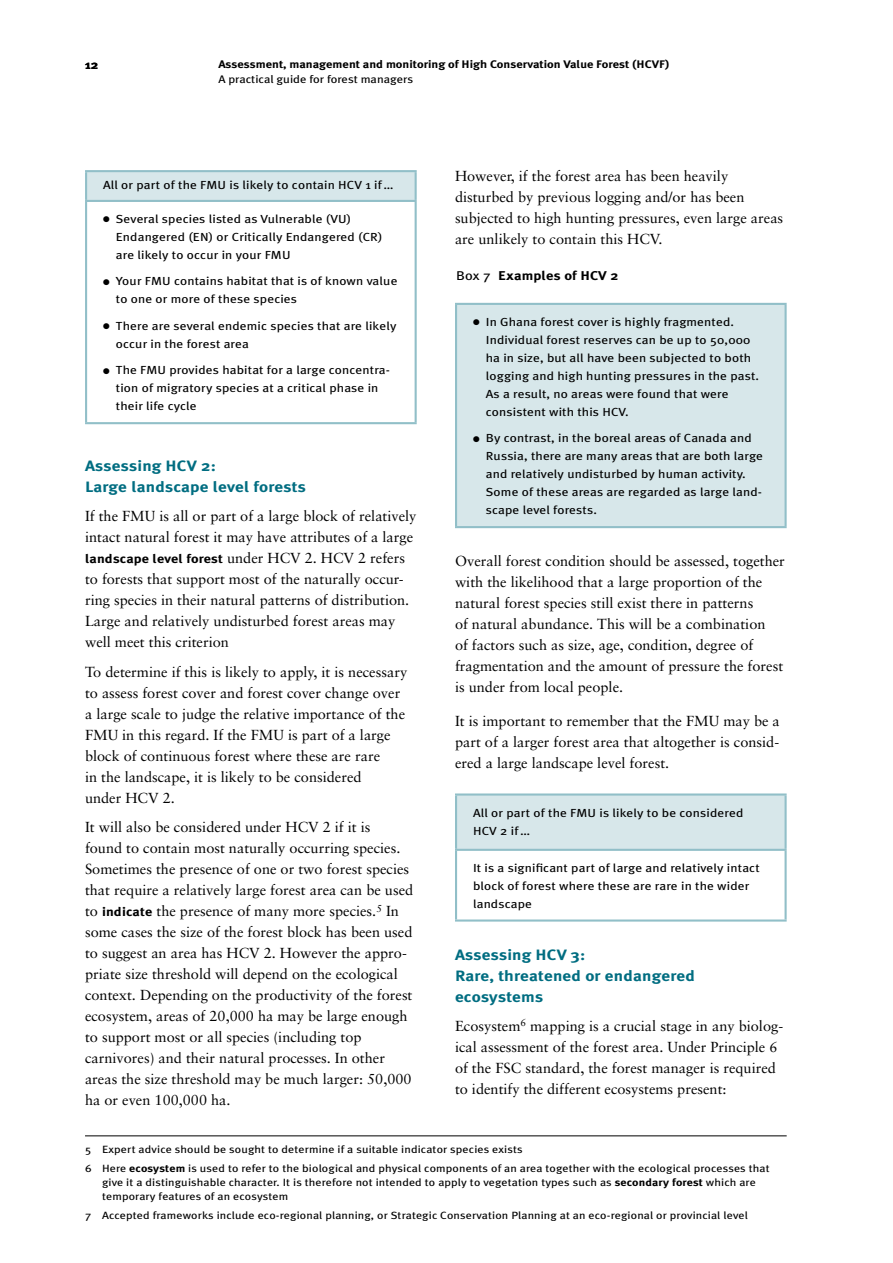
<style>
.page{position:relative;width:893px;height:1263px;background:#fff}
.page>*{position:absolute;margin:0;border:0;box-sizing:border-box;transform-origin:0 0}
.t1{font:700 15px/21px "Meta Plus";letter-spacing:.01em;color:#006d81;scale:1.15 1}
.t2{font:14.55px/21px "Sabon";color:#000}
.t3{font:700 12.75px "Meta Plus";letter-spacing:.01em;color:#000;scale:1.15 1}
.t4{font:700 12.45px "Meta Plus";letter-spacing:.01em;color:#000;scale:1.15 1}
.t5{font:700 12px "Meta Plus";color:#000;scale:1.15 1}
.t6{font:11.7px/18px "Meta Plus";letter-spacing:.01em;color:#000;scale:1.15 1}
.t7{font:700 10.95px "Meta Plus";color:#000;scale:1.15 1}
.t8{font:10.95px "Meta Plus";color:#000;scale:1.15 1}
.t9{font:10.5px/18.5px "Meta Plus";letter-spacing:.01em;color:#000;scale:1.15 1}
.s1{font-family:"Sabon";font-weight:400;font-size:14.55px}
.s2{font-family:"Meta Plus";font-weight:700;font-size:12.45px}
.s3{font-weight:400}
.s4{font-weight:700}
</style>
<div class="page">
<div style="left:86px;top:171px;width:330px;height:30px;background:#d7e7ea"></div>
<hr style="left:85px;top:170px;width:332px;height:2px;background:#91bfc8">
<hr style="left:85px;top:172px;width:2px;height:28px;background:#91bfc8">
<hr style="left:415px;top:172px;width:2px;height:28px;background:#91bfc8">
<hr style="left:85px;top:200px;width:332px;height:2px;background:#91bfc8">
<hr style="left:85px;top:202px;width:2px;height:220px;background:#91bfc8">
<hr style="left:415px;top:202px;width:2px;height:220px;background:#91bfc8">
<hr style="left:85px;top:422px;width:332px;height:2px;background:#91bfc8">
<div style="left:456px;top:304px;width:330px;height:223px;background:#d7e7ea"></div>
<hr style="left:455px;top:303px;width:332px;height:2px;background:#91bfc8">
<hr style="left:455px;top:305px;width:2px;height:221px;background:#91bfc8">
<hr style="left:784px;top:305px;width:3px;height:221px;background:#91bfc8">
<hr style="left:455px;top:526px;width:332px;height:2px;background:#91bfc8">
<div style="left:456px;top:794px;width:330px;height:56px;background:#d7e7ea"></div>
<hr style="left:455px;top:793px;width:332px;height:2px;background:#91bfc8">
<hr style="left:455px;top:795px;width:2px;height:54px;background:#91bfc8">
<hr style="left:784px;top:795px;width:3px;height:54px;background:#91bfc8">
<hr style="left:455px;top:849px;width:332px;height:2px;background:#91bfc8">
<hr style="left:455px;top:851px;width:2px;height:68px;background:#91bfc8">
<hr style="left:784px;top:851px;width:3px;height:68px;background:#91bfc8">
<hr style="left:455px;top:919px;width:332px;height:2px;background:#91bfc8">
<hr style="left:85px;top:1135px;width:702px;height:1px;background:#000">
<p class="t5" style="left:85px;top:58px;width:13px">12</p>
<p class="t7" style="left:218px;top:58px;width:394px">Assessment, management and monitoring of High Conservation Value Forest (HCVF)</p>
<p class="t8" style="left:218px;top:73px;width:171px">A practical guide for forest managers</p>
<p class="t6" style="left:103px;top:176px;width:254px">All or part of the FMU is likely to contain HCV 1 if …</p>
<p class="t6" style="left:116px;top:210px;width:233px;text-indent:-13px">● Several species listed as Vulnerable (VU)<br>Endangered (EN) or Critically Endangered (CR) are likely to occur in your FMU</p>
<p class="t6" style="left:116px;top:272px;width:246px;text-indent:-13px">● Your FMU contains habitat that is of known value to one or more of these species</p>
<p class="t6" style="left:116px;top:317px;width:246px;text-indent:-13px">● There are several endemic species that are likely occur in the forest area</p>
<p class="t6" style="left:116px;top:361px;width:240px;text-indent:-13px">● The FMU provides habitat for a large concentra&shy;tion of migratory species at a critical phase in their life cycle</p>
<p class="t1" style="left:85px;top:455px;width:193px">Assessing HCV 2:<br>Large landscape level forests</p>
<p class="t2" style="left:85px;top:505px;width:333px">If the FMU is all or part of a large block of relatively intact natural forest it may have attributes of a large</p>
<p class="t4" style="left:85px;top:552px;width:280px">landscape level forest <span class="s1">under HCV 2. HCV 2 refers</span></p>
<p class="t2" style="left:85px;top:568px;width:326px">to forests that support most of the naturally occur&shy;ring species in their natural patterns of distribution.<br>Large and relatively undisturbed forest areas may well meet this criterion</p>
<p class="t2" style="left:85px;top:661px;width:324px">To determine if this is likely to apply, it is necessary to assess forest cover and forest cover change over a large scale to judge the relative importance of the FMU in this regard. If the FMU is part of a large block of continuous forest where these are rare<br>in the landscape, it is likely to be considered<br>under HCV 2.</p>
<p class="t2" style="left:85px;top:816px;width:330px">It will also be considered under HCV 2 if it is<br>found to contain most naturally occurring species.<br>Sometimes the presence of one or two forest species that require a relatively large forest area can be used to <span class="s2">indicate</span> the presence of many more species.<sup>5</sup> In some cases the size of the forest block has been used to suggest an area has HCV 2. However the appro&shy;priate size threshold will depend on the ecological context. Depending on the productivity of the forest ecosystem, areas of 20,000 ha may be large enough to support most or all species (including top carnivores) and their natural processes. In other areas the size threshold may be much larger: 50,000 ha or even 100,000 ha.</p>
<p class="t2" style="left:455px;top:166px;width:330px">However, if the forest area has been heavily disturbed by previous logging and/or has been subjected to high hunting pressures, even large areas are unlikely to contain this HCV.</p>
<p class="t3" style="left:456px;top:268px;width:143px"><span class="s3">Box 7</span> Examples of HCV 2</p>
<p class="t6" style="left:486px;top:313px;width:239px;text-indent:-13px">● In Ghana forest cover is highly fragmented.<br>Individual forest reserves can be up to 50,000 ha in size, but all have been subjected to both logging and high hunting pressures in the past.<br>As a result, no areas were found that were consistent with this HCV.</p>
<p class="t6" style="left:486px;top:429px;width:243px;text-indent:-13px">● By contrast, in the boreal areas of Canada and Russia, there are many areas that are both large and relatively undisturbed by human activity.<br>Some of these areas are regarded as large land&shy;scape level forests.</p>
<p class="t2" style="left:455px;top:550px;width:331px">Overall forest condition should be assessed, together with the likelihood that a large proportion of the natural forest species still exist there in patterns<br>of natural abundance. This will be a combination<br>of factors such as size, age, condition, degree of fragmentation and the amount of pressure the forest is under from local people.</p>
<p class="t2" style="left:455px;top:710px;width:326px;text-align:justify">It is important to remember that the FMU may be a part of a larger forest area that altogether is consid&shy;ered a large landscape level forest.</p>
<p class="t6" style="left:473px;top:803px;width:237px">All or part of the FMU is likely to be considered<br>HCV 2 if…</p>
<p class="t6" style="left:473px;top:859px;width:251px">It is a significant part of large and relatively intact block of forest where these are rare in the wider landscape</p>
<p class="t1" style="left:455px;top:944px;width:210px">Assessing HCV 3:<br>Rare, threatened or endangered ecosystems</p>
<p class="t2" style="left:455px;top:1015px;width:330px">Ecosystem<sup>6</sup> mapping is a crucial stage in any biolog&shy;ical assessment of the forest area. Under Principle 6 of the FSC standard, the forest manager is required to identify the different ecosystems present:</p>
<p class="t9" style="left:85px;top:1140px;width:597px">5 Expert advice should be sought to determine if a suitable indicator species exists<br>6 Here <span class="s4">ecosystem</span> is used to refer to the biological and physical components of an area together with the ecological processes that</p>
<p class="t9" style="left:102px;top:1175px;width:570px;line-height:14.2px">give it a distinguishable character. It is therefore not intended to apply to vegetation types such as <span class="s4">secondary forest</span> which are temporary features of an ecosystem</p>
<p class="t9" style="left:85px;top:1206px;width:578px">7 Accepted frameworks include eco-regional planning, or Strategic Conservation Planning at an eco-regional or provincial level</p>
</div>
